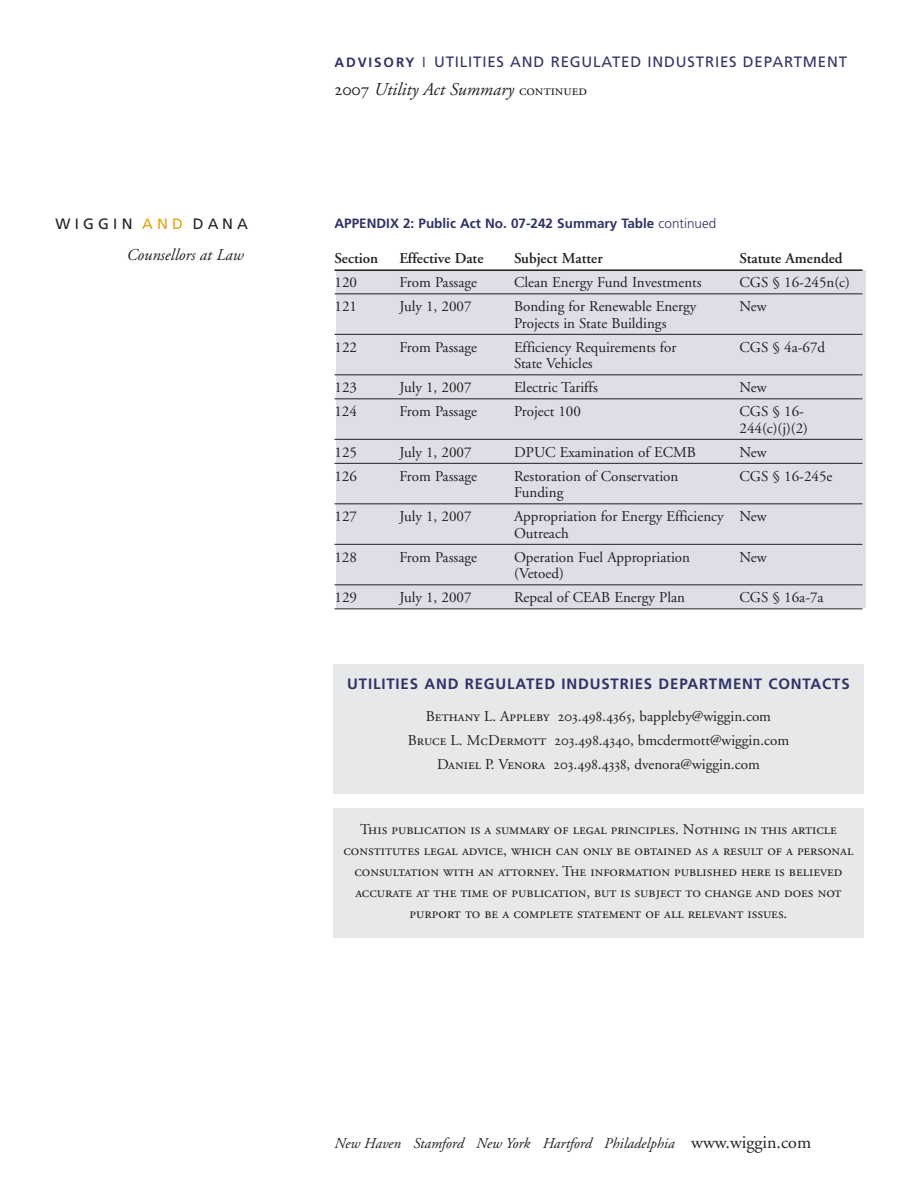
<style>
.page{position:relative;width:918px;height:1188px;background:#fff}
.page>*{position:absolute;margin:0;border:0;box-sizing:border-box;transform-origin:0 0}
.t1{font:italic 18px "Adobe Garamond";color:#231f20}
.t2{font:italic 16.5px "Adobe Garamond";color:#231f20}
.t3{font:15px/16.5px "Adobe Garamond";color:#231f20}
.t4{font:15px/21px "Adobe Garamond Regular SC";color:#231f20;text-align:center}
.t5{font:italic 15px "Adobe Garamond";color:#231f20}
.t6{font:15px "Frutiger";letter-spacing:.055em;color:#303268}
.t7{font:700 15px "Frutiger";letter-spacing:.055em;color:#303268}
.t8{font:600 15px "Adobe Garamond";color:#231f20}
.t9{font:15px "Frutiger";letter-spacing:.28em;color:#231f20}
.t10{font:700 13.5px "Frutiger";color:#303268}
.s1{font-weight:700;font-size:13.5px}
.s2{font-size:13.5px}
.s3{font-family:"Adobe Garamond Regular SC";font-style:normal}
.s4{font-family:"Adobe Garamond Regular SC";font-style:normal;font-size:15px}
.s5{color:#e6a218}
.s6{font-weight:300}
.s7{font-family:"Adobe Garamond"}
.s8{font-style:normal;font-size:18px}
</style>
<div class="page">
<div style="left:336px;top:270px;width:529px;height:338px;background:#dedee8"></div>
<div style="left:333px;top:808px;width:531px;height:129px;background:#e7e8e9"></div>
<hr style="left:334px;top:269px;width:528px;height:2px;background:#231f20">
<hr style="left:334px;top:293px;width:528px;height:1px;background:#231f20">
<hr style="left:334px;top:334px;width:528px;height:1px;background:#231f20">
<hr style="left:334px;top:374px;width:528px;height:1px;background:#231f20">
<hr style="left:334px;top:398px;width:528px;height:1px;background:#231f20">
<hr style="left:334px;top:439px;width:528px;height:1px;background:#231f20">
<hr style="left:334px;top:463px;width:528px;height:1px;background:#231f20">
<hr style="left:334px;top:503px;width:528px;height:1px;background:#231f20">
<hr style="left:334px;top:544px;width:528px;height:1px;background:#231f20">
<hr style="left:334px;top:584px;width:528px;height:1px;background:#231f20">
<hr style="left:334px;top:608px;width:528px;height:1px;background:#231f20">
<div style="left:333px;top:664px;width:531px;height:130px;background:#e7e8e9"></div>
<p class="t6" style="left:334px;top:56px;width:514px"><span class="s1">ADVISORY</span> <span class="s2">|</span> UTILITIES AND REGULATED INDUSTRIES DEPARTMENT</p>
<p class="t1" style="left:334px;top:83px;width:254px"><span class="s3">2007</span> Utility Act Summary <span class="s4">continued</span></p>
<p class="t9" style="left:56px;top:218px;width:194px">WIGGIN <span class="s5">AND</span> DANA</p>
<p class="t10" style="left:334px;top:217px;width:383px">APPENDIX 2: Public Act No. 07-242 Summary Table <span class="s6">continued</span></p>
<p class="t2" style="left:127px;top:248px;width:118px">Counsellors at Law</p>
<p class="t8" style="left:334px;top:253px;width:45px">Section</p>
<p class="t8" style="left:399px;top:253px;width:86px">Effective Date</p>
<p class="t8" style="left:514px;top:253px;width:90px">Subject Matter</p>
<p class="t8" style="left:739px;top:253px;width:105px">Statute Amended</p>
<p class="t3" style="left:334px;top:276px;width:24px">120</p>
<p class="t3" style="left:399px;top:276px;width:79px">From Passage</p>
<p class="t3" style="left:514px;top:276px;width:189px">Clean Energy Fund Investments</p>
<p class="t3" style="left:740px;top:276px;width:112px">CGS § 16-245n(c)</p>
<p class="t3" style="left:335px;top:300px;width:24px">121</p>
<p class="t3" style="left:399px;top:300px;width:74px">July 1, 2007</p>
<p class="t3" style="left:514px;top:300px;width:184px">Bonding for Renewable Energy</p>
<p class="t3" style="left:740px;top:300px;width:29px">New</p>
<p class="t3" style="left:514px;top:316px;width:154px">Projects in State Buildings</p>
<p class="t3" style="left:334px;top:340px;width:24px">122</p>
<p class="t3" style="left:399px;top:340px;width:79px">From Passage</p>
<p class="t3" style="left:514px;top:340px;width:164px">Efficiency Requirements for</p>
<p class="t3" style="left:740px;top:340px;width:87px">CGS § 4a-67d</p>
<p class="t3" style="left:514px;top:357px;width:80px">State Vehicles</p>
<p class="t3" style="left:334px;top:381px;width:24px">123</p>
<p class="t3" style="left:399px;top:381px;width:74px">July 1, 2007</p>
<p class="t3" style="left:514px;top:381px;width:85px">Electric Tariffs</p>
<p class="t3" style="left:739px;top:381px;width:29px">New</p>
<p class="t3" style="left:334px;top:405px;width:24px">124</p>
<p class="t3" style="left:399px;top:405px;width:79px">From Passage</p>
<p class="t3" style="left:514px;top:405px;width:68px">Project 100</p>
<p class="t3" style="left:739px;top:405px;width:70px">CGS § 16-<br>244(c)(j)(2)</p>
<p class="t3" style="left:334px;top:445px;width:24px">125</p>
<p class="t3" style="left:399px;top:445px;width:74px">July 1, 2007</p>
<p class="t3" style="left:514px;top:445px;width:183px">DPUC Examination of ECMB</p>
<p class="t3" style="left:739px;top:445px;width:29px">New</p>
<p class="t3" style="left:334px;top:469px;width:24px">126</p>
<p class="t3" style="left:399px;top:469px;width:79px">From Passage</p>
<p class="t3" style="left:514px;top:469px;width:166px">Restoration of Conservation</p>
<p class="t3" style="left:739px;top:469px;width:95px">CGS § 16-245e</p>
<p class="t3" style="left:514px;top:486px;width:51px">Funding</p>
<p class="t3" style="left:335px;top:510px;width:24px">127</p>
<p class="t3" style="left:399px;top:510px;width:74px">July 1, 2007</p>
<p class="t3" style="left:514px;top:510px;width:254px">Appropriation for Energy Efficiency New<br>Outreach</p>
<p class="t3" style="left:334px;top:550px;width:24px">128</p>
<p class="t3" style="left:399px;top:550px;width:79px">From Passage</p>
<p class="t3" style="left:514px;top:550px;width:177px">Operation Fuel Appropriation</p>
<p class="t3" style="left:740px;top:550px;width:29px">New</p>
<p class="t3" style="left:514px;top:567px;width:51px">(Vetoed)</p>
<p class="t3" style="left:334px;top:591px;width:24px">129</p>
<p class="t3" style="left:399px;top:591px;width:74px">July 1, 2007</p>
<p class="t3" style="left:514px;top:591px;width:172px">Repeal of CEAB Energy Plan</p>
<p class="t3" style="left:739px;top:591px;width:86px">CGS § 16a-7a</p>
<p class="t7" style="left:347px;top:678px;width:504px">UTILITIES AND REGULATED INDUSTRIES DEPARTMENT CONTACTS</p>
<p class="t4" style="left:408px;top:706px;width:383px;line-height:24px">Bethany L. Appleby 203.498.4365, <span class="s7">bappleby@wiggin.com<br></span>Bruce L. McDermott 203.498.4340, <span class="s7">bmcdermott@wiggin.com<br></span>Daniel P. Venora 203.498.4338, <span class="s7">dvenora@wiggin.com</span></p>
<p class="t4" style="left:344px;top:820px;width:511px">This publication is a summary of legal principles. Nothing in this article constitutes legal advice, which can only be obtained as a result of a personal consultation with an attorney. The information published here is believed accurate at the time of publication, but is subject to change and does not purport to be a complete statement of all relevant issues.</p>
<p class="t5" style="left:335px;top:1138px;width:478px">New Haven Stamford New York Hartford Philadelphia <span class="s8">www.wiggin.com</span></p>
</div>
